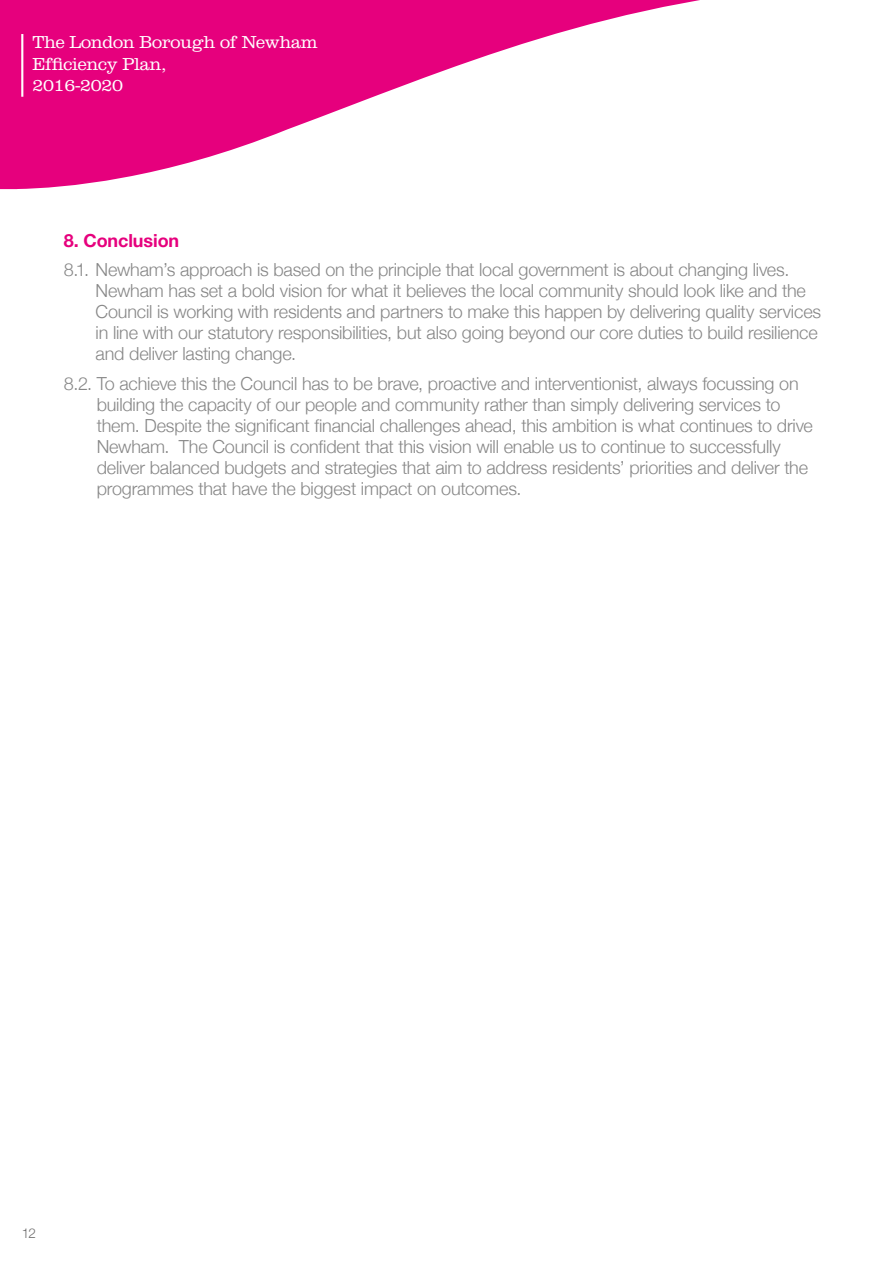
<style>
.page{position:relative;width:893px;height:1263px;background:#fff}
.page>*{position:absolute;margin:0;border:0;box-sizing:border-box;transform-origin:0 0}
.t1{font:300 18px/21px "Helvetica Neue";letter-spacing:-.01em;color:#878787}
.t2{font:300 18px/21.6px "Clarendon";letter-spacing:-.02em;color:#fff}
.t3{font:700 18px "Helvetica Neue";letter-spacing:-.005em;color:#e6007d}
.t4{font:300 13.5px "Helvetica Neue";color:#706f6f}
</style>
<div class="page">
<svg style="left:0;top:0;width:700px;height:189px;fill:#e6007d"></svg>
<hr style="left:50px;top:34px;width:2px;height:97px;background:#e6007d">
<hr style="left:21px;top:34px;width:2px;height:63px;background:#fff">
<p class="t2" style="left:33px;top:31px;width:287px">The London Borough of Newham<br>Efficiency Plan,<br>2016-2020</p>
<p class="t3" style="left:64px;top:229px;width:117px">8. Conclusion</p>
<p class="t1" style="left:96px;top:259px;width:727px;text-indent:-32px">8.1. Newham’s approach is based on the principle that local government is about changing lives.<br>Newham has set a bold vision for what it believes the local community should look like and the Council is working with residents and partners to make this happen by delivering quality services in line with our statutory responsibilities, but also going beyond our core duties to build resilience and deliver lasting change.</p>
<p class="t1" style="left:97px;top:372px;width:718px;text-indent:-33px">8.2. To achieve this the Council has to be brave, proactive and interventionist, always focussing on building the capacity of our people and community rather than simply delivering services to them. Despite the significant financial challenges ahead, this ambition is what continues to drive Newham. The Council is confident that this vision will enable us to continue to successfully deliver balanced budgets and strategies that aim to address residents’ priorities and deliver the programmes that have the biggest impact on outcomes.</p>
<p class="t4" style="left:22px;top:1225px;width:16px">12</p>
</div>
